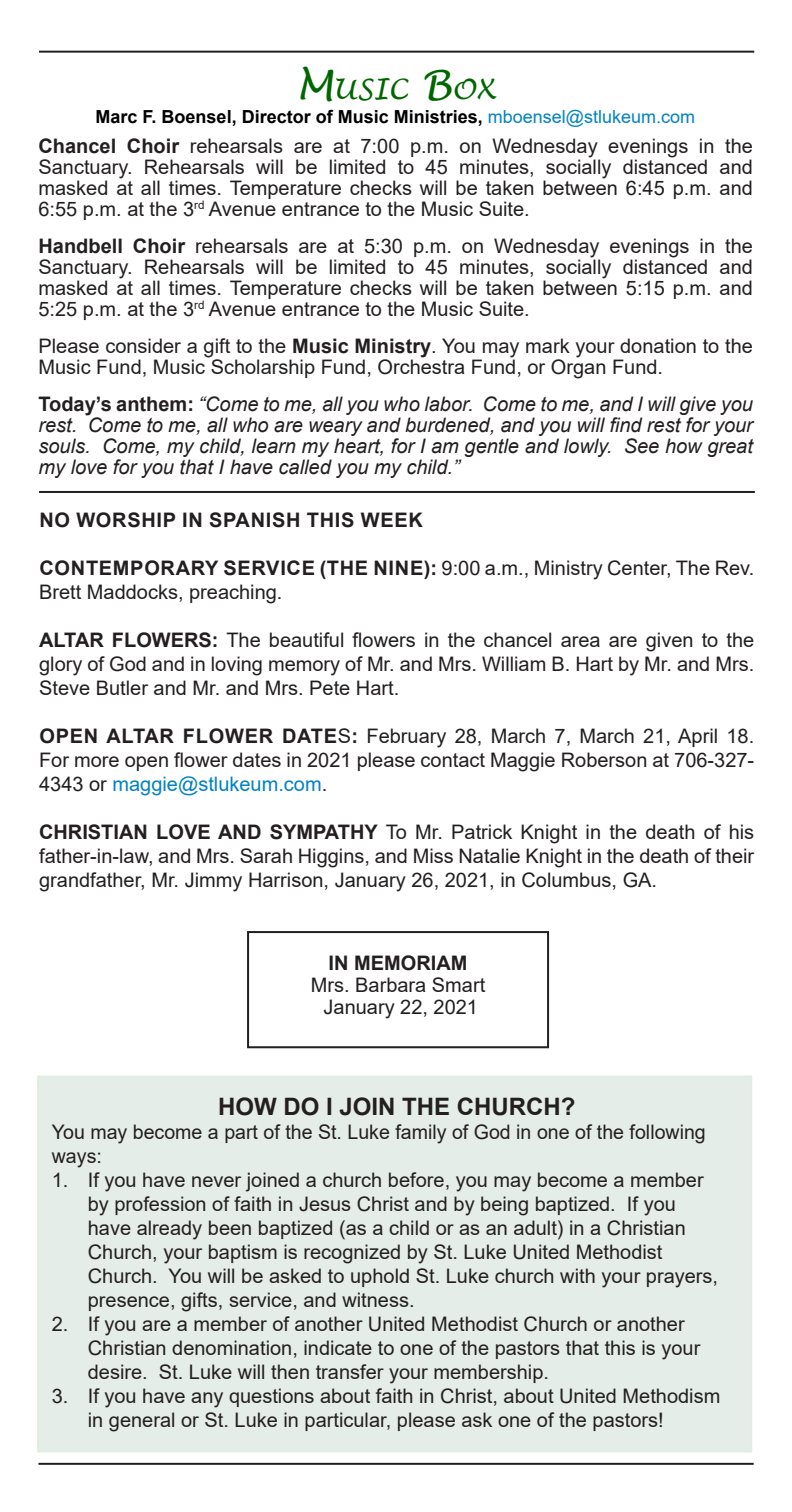
<style>
.page{position:relative;width:792px;height:1512px;background:#fff}
.page>*{position:absolute;margin:0;border:0;box-sizing:border-box;transform-origin:0 0}
.t1{font:italic 28px "Lucida Handwriting";color:#060}
.t2{font:700 24px "Arial";color:#231f20}
.t3{font:20px/24px "Arial";color:#231f20}
.t4{font:italic 20px/21px "Arial";color:#231f20;text-align:justify}
.t5{font:700 20px "Arial";letter-spacing:.035em;color:#231f20}
.t6{font:700 20px "Arial";color:#231f20}
.t7{font:700 18px "Arial";color:#000001}
.s1{font-size:40px}
.s2{font-weight:400;color:#0082c3}
.s3{font-weight:700}
.s4{font-weight:700;font-style:normal}
.s5{color:#0082c3}
</style>
<div class="page">
<div style="left:37px;top:1076px;width:715px;height:377px;background:#e5ede8"></div>
<hr style="left:39px;top:51px;width:715px;height:2px;background:#231f20">
<hr style="left:38px;top:1463px;width:716px;height:2px;background:#231f20">
<hr style="left:39px;top:491px;width:716px;height:2px;background:#231f20">
<div style="left:247px;top:931px;width:302px;height:117px;border:2px solid #231f20"></div>
<p class="t1" style="left:296px;top:72px;width:201px"><span class="s1">M</span>usic <span class="s1">B</span>ox</p>
<p class="t7" style="left:96px;top:104px;width:601px">Marc F. Boensel, Director of Music Ministries, <span class="s2">mboensel@stlukeum.com</span></p>
<p class="t3" style="left:38px;top:135px;width:716px;line-height:21px;text-align:justify"><span class="s3">Chancel Choir</span> rehearsals are at 7:00 p.m. on Wednesday evenings in the Sanctuary. Rehearsals will be limited to 45 minutes, socially distanced and masked at all times. Temperature checks will be taken between 6:45 p.m. and 6:55 p.m. at the 3<sup>rd</sup> Avenue entrance to the Music Suite.</p>
<p class="t3" style="left:38px;top:235px;width:716px;line-height:21px;text-align:justify"><span class="s3">Handbell Choir</span> rehearsals are at 5:30 p.m. on Wednesday evenings in the Sanctuary. Rehearsals will be limited to 45 minutes, socially distanced and masked at all times. Temperature checks will be taken between 5:15 p.m. and 5:25 p.m. at the 3<sup>rd</sup> Avenue entrance to the Music Suite.</p>
<p class="t3" style="left:38px;top:335px;width:716px;line-height:21px">Please consider a gift to the <span class="s3">Music Ministry</span>. You may mark your donation to the<br>Music Fund, Music Scholarship Fund, Orchestra Fund, or Organ Fund.</p>
<p class="t4" style="left:38px;top:394px;width:716px"><span class="s4">Today’s anthem:</span> “Come to me, all you who labor. Come to me, and I will give you rest. Come to me, all who are weary and burdened, and you will find rest for your souls. Come, my child, learn my heart, for I am gentle and lowly. See how great my love for you that I have called you my child.”</p>
<p class="t5" style="left:39px;top:506px;width:385px">NO WORSHIP IN SPANISH THIS WEEK</p>
<p class="t3" style="left:39px;top:556px;width:717px"><span class="s3">CONTEMPORARY SERVICE (THE NINE):</span> 9:00 a.m., Ministry Center, The Rev.<br>Brett Maddocks, preaching.</p>
<p class="t3" style="left:39px;top:628px;width:717px;text-align:justify"><span class="s3">ALTAR FLOWERS:</span> The beautiful flowers in the chancel area are given to the glory of God and in loving memory of Mr. and Mrs. William B. Hart by Mr. and Mrs.<br>Steve Butler and Mr. and Mrs. Pete Hart.</p>
<p class="t3" style="left:39px;top:724px;width:717px;text-align:justify"><span class="s3">OPEN ALTAR FLOWER DATE</span>S<span class="s3">:</span> February 28, March 7, March 21, April 18.<br>For more open flower dates in 2021 please contact Maggie Roberson at 706-327- 4343 or <span class="s5">maggie@stlukeum.com</span>.</p>
<p class="t3" style="left:39px;top:820px;width:717px;text-align:justify"><span class="s3">CHRISTIAN LOVE AND SYMPATHY</span> To Mr. Patrick Knight in the death of his father-in-law, and Mrs. Sarah Higgins, and Miss Natalie Knight in the death of their grandfather, Mr. Jimmy Harrison, January 26, 2021, in Columbus, GA.</p>
<p class="t6" style="left:329px;top:949px;width:140px">IN MEMORIAM</p>
<p class="t3" style="left:311px;top:972px;width:176px">Mrs. Barbara Smart</p>
<p class="t3" style="left:324px;top:994px;width:156px">January 22, 2021</p>
<p class="t2" style="left:218px;top:1090px;width:359px">HOW DO I JOIN THE CHURCH?</p>
<p class="t3" style="left:52px;top:1120px;width:656px">You may become a part of the St. Luke family of God in one of the following ways:</p>
<p class="t3" style="left:88px;top:1168px;width:632px;text-indent:-36px">1. If you have never joined a church before, you may become a member by profession of faith in Jesus Christ and by being baptized. If you have already been baptized (as a child or as an adult) in a Christian Church, your baptism is recognized by St. Luke United Methodist Church. You will be asked to uphold St. Luke church with your prayers, presence, gifts, service, and witness.</p>
<p class="t3" style="left:88px;top:1312px;width:614px;text-indent:-36px">2. If you are a member of another United Methodist Church or another<br>Christian denomination, indicate to one of the pastors that this is your desire. St. Luke will then transfer your membership.</p>
<p class="t3" style="left:88px;top:1384px;width:634px;text-indent:-36px">3. If you have any questions about faith in Christ, about United Methodism in general or St. Luke in particular, please ask one of the pastors!</p>
</div>
